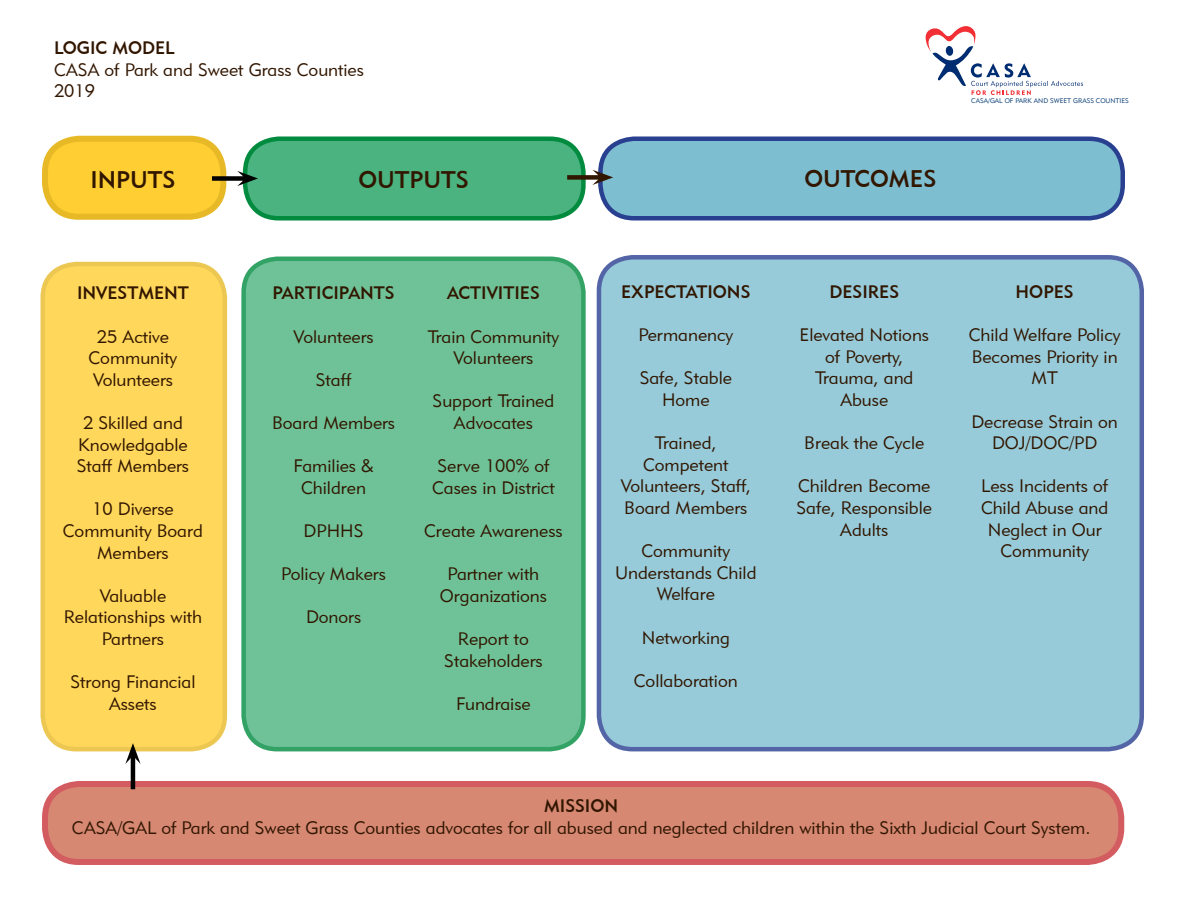
<style>
.page{position:relative;width:1188px;height:918px;background:#fff}
.page>*{position:absolute;margin:0;border:0;box-sizing:border-box;transform-origin:0 0}
.t1{font:24px "Geometric 415 BT Medium A";color:#311600}
.t2{font:18px/21.6px "Geometric 415 BT Lite A";color:#311600;text-align:center}
.t3{font:18px "Geometric 415 BT Medium A";color:#311600}
.t4{font:6.75px "Geometric 415 BT Lite A";color:#033973}
</style>
<div class="page">
<div style="left:599px;top:257px;width:543px;height:492px;background:#97cbda;border-radius:34px"></div>
<div style="left:597px;top:255px;width:547px;height:496px;border:4px solid #293f90;border-radius:34px"></div>
<div style="left:45px;top:139px;width:178px;height:78px;background:#ffce33;border-radius:34px"></div>
<div style="left:42px;top:136px;width:184px;height:84px;border:6px solid #e8b926;border-radius:34px"></div>
<div style="left:245px;top:139px;width:338px;height:79px;background:#4bb37f;border-radius:34px"></div>
<div style="left:243px;top:136px;width:343px;height:84px;border:4px solid #008b3f;border-radius:34px"></div>
<div style="left:600px;top:139px;width:523px;height:79px;background:#7dbed1;border-radius:34px"></div>
<div style="left:598px;top:136px;width:527px;height:84px;border:4px solid #293f90;border-radius:34px"></div>
<div style="left:43px;top:264px;width:182px;height:485px;background:#ffd75b;border-radius:34px"></div>
<div style="left:40px;top:262px;width:187px;height:489px;border:4px solid #e8b926;border-radius:34px"></div>
<div style="left:244px;top:259px;width:339px;height:490px;background:#6fc298;border-radius:34px"></div>
<div style="left:241px;top:257px;width:345px;height:494px;border:4px solid #008b3f;border-radius:34px"></div>
<div style="left:45px;top:784px;width:1076px;height:78px;background:#d68873;border-radius:34px"></div>
<div style="left:42px;top:781px;width:1082px;height:84px;border:6px solid #c93439;border-radius:34px"></div>
<div style="left:212px;top:176px;width:33px;height:5px;background:#000"></div>
<svg style="left:237px;top:171px;width:21px;height:15px"></svg>
<div style="left:567px;top:175px;width:34px;height:5px;background:#311600"></div>
<svg style="left:592px;top:170px;width:21px;height:15px"></svg>
<hr style="left:131px;top:756px;width:4px;height:33px;background:#000">
<svg style="left:125px;top:743px;width:16px;height:21px"></svg>
<svg style="left:925px;top:26px;width:158px;height:69px"></svg>
<p class="t3" style="left:54px;top:37px;width:122px">LOGIC MODEL</p>
<p class="t2" style="left:54px;top:58px;width:311px">CASA of Park and Sweet Grass Counties</p>
<p class="t2" style="left:54px;top:80px;width:42px">2019</p>
<p class="t1" style="left:90px;top:165px;width:87px">INPUTS</p>
<p class="t1" style="left:358px;top:165px;width:112px">OUTPUTS</p>
<p class="t1" style="left:804px;top:164px;width:134px">OUTCOMES</p>
<p class="t4" style="left:971px;top:96px;width:159px">CASA/GAL OF PARK AND SWEET GRASS COUNTIES</p>
<p class="t3" style="left:77px;top:282px;width:113px">INVESTMENT</p>
<p class="t2" style="left:89px;top:325px;width:90px">25 Active<br>Community<br>Volunteers</p>
<p class="t2" style="left:77px;top:412px;width:114px">2 Skilled and<br>Knowledgable<br>Staff Members</p>
<p class="t2" style="left:63px;top:498px;width:141px">10 Diverse<br>Community Board<br>Members</p>
<p class="t2" style="left:64px;top:585px;width:140px">Valuable<br>Relationships with<br>Partners</p>
<p class="t2" style="left:70px;top:671px;width:127px">Strong Financial<br>Assets</p>
<p class="t3" style="left:272px;top:282px;width:124px">PARTICIPANTS</p>
<p class="t2" style="left:294px;top:325px;width:81px">Volunteers</p>
<p class="t2" style="left:316px;top:369px;width:37px">Staff</p>
<p class="t2" style="left:272px;top:412px;width:125px">Board Members</p>
<p class="t2" style="left:293px;top:455px;width:82px">Families &amp;<br>Children</p>
<p class="t2" style="left:304px;top:520px;width:61px">DPHHS</p>
<p class="t2" style="left:281px;top:563px;width:106px">Policy Makers</p>
<p class="t2" style="left:306px;top:606px;width:57px">Donors</p>
<p class="t3" style="left:447px;top:282px;width:94px">ACTIVITIES</p>
<p class="t2" style="left:428px;top:325px;width:133px">Train Community<br>Volunteers</p>
<p class="t2" style="left:433px;top:390px;width:123px">Support Trained<br>Advocates</p>
<p class="t2" style="left:432px;top:455px;width:124px;text-align:left">Serve 100% of<br>Cases in District</p>
<p class="t2" style="left:424px;top:520px;width:140px">Create Awareness</p>
<p class="t2" style="left:440px;top:563px;width:109px">Partner with<br>Organizations</p>
<p class="t2" style="left:444px;top:628px;width:100px">Report to<br>Stakeholders</p>
<p class="t2" style="left:456px;top:693px;width:76px">Fundraise</p>
<p class="t3" style="left:621px;top:281px;width:131px">EXPECTATIONS</p>
<p class="t2" style="left:638px;top:324px;width:96px">Permanency</p>
<p class="t2" style="left:640px;top:367px;width:94px">Safe, Stable<br>Home</p>
<p class="t2" style="left:621px;top:432px;width:132px">Trained,<br>Competent<br>Volunteers, Staff,<br>Board Members</p>
<p class="t2" style="left:615px;top:540px;width:143px">Community<br>Understands Child<br>Welfare</p>
<p class="t2" style="left:642px;top:626px;width:90px">Networking</p>
<p class="t2" style="left:634px;top:669px;width:105px">Collaboration</p>
<p class="t3" style="left:830px;top:281px;width:71px">DESIRES</p>
<p class="t2" style="left:799px;top:324px;width:131px">Elevated Notions of Poverty,<br>Trauma, and<br>Abuse</p>
<p class="t2" style="left:804px;top:432px;width:122px">Break the Cycle</p>
<p class="t2" style="left:797px;top:475px;width:137px">Children Become<br>Safe, Responsible<br>Adults</p>
<p class="t3" style="left:1016px;top:281px;width:60px">HOPES</p>
<p class="t2" style="left:969px;top:324px;width:153px">Child Welfare Policy<br>Becomes Priority in<br>MT</p>
<p class="t2" style="left:971px;top:410px;width:148px">Decrease Strain on<br>DOJ/DOC/PD</p>
<p class="t2" style="left:981px;top:475px;width:129px">Less Incidents of<br>Child Abuse and<br>Neglect in Our<br>Community</p>
<p class="t3" style="left:544px;top:795px;width:76px">MISSION</p>
<p class="t2" style="left:72px;top:817px;width:1020px">CASA/GAL of Park and Sweet Grass Counties advocates for all abused and neglected children within the Sixth Judicial Court System.</p>
</div>
